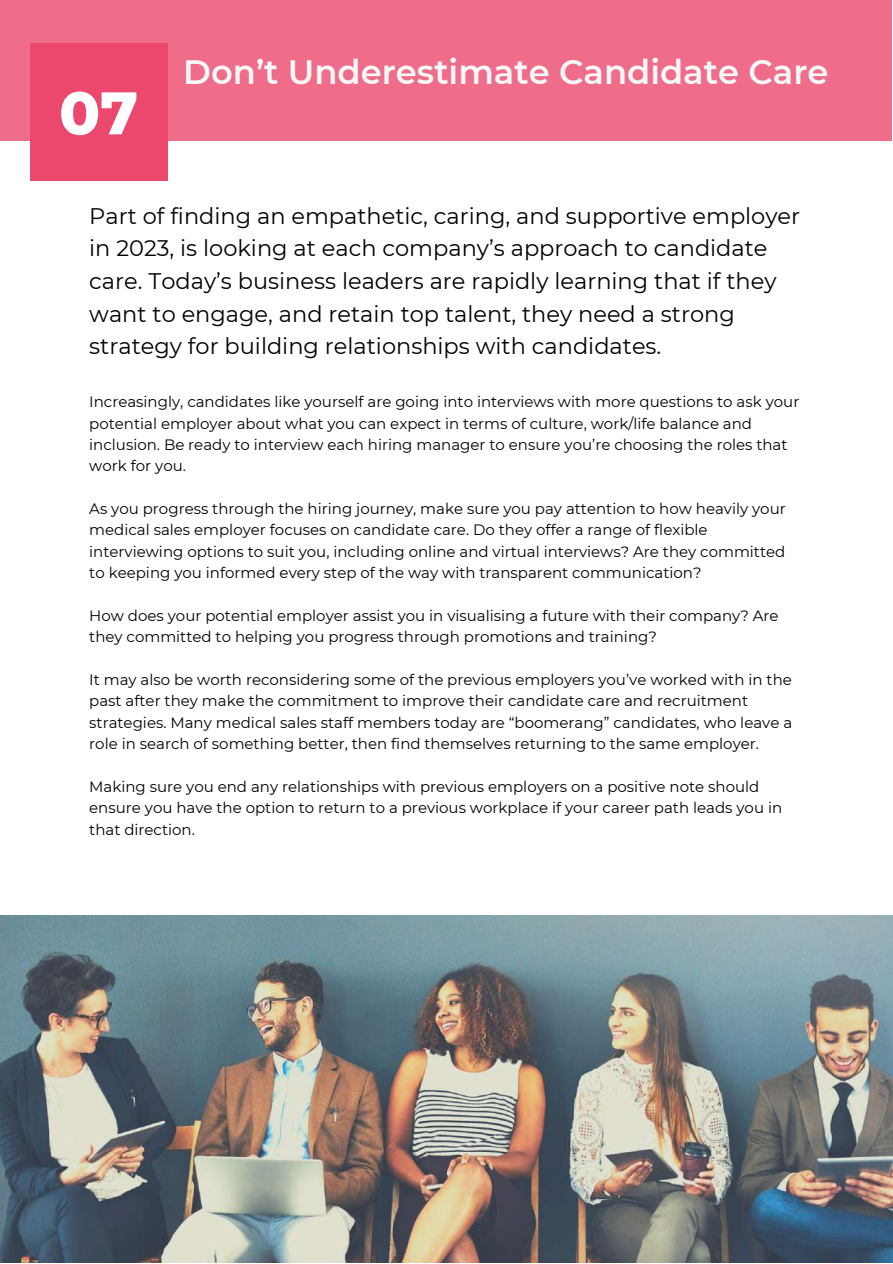
<style>
.page{position:relative;width:893px;height:1264px;background:#fff}
.page>*{position:absolute;margin:0;border:0;box-sizing:border-box;transform-origin:0 0}
.t1{font:800 60px "Montserrat";color:#fff}
.t2{font:600 33.75px "Montserrat";color:#f8f8f8}
.t3{font:22.5px/32.5px "Montserrat";color:#000}
.t4{font:15px/21.3px "Montserrat";color:#000}
</style>
<div class="page">
<div style="left:0;top:0;width:891px;height:140px;background:#ef6c8b"></div>
<div style="left:30px;top:43px;width:137px;height:138px;background:#ec486e"></div>
<img style="left:0;top:915px;width:892px;height:347px">
<h1 class="t1" style="left:59px;top:76px;width:80px">07</h1>
<h2 class="t2" style="left:183px;top:51px;width:646px">Don’t Underestimate Candidate Care</h2>
<p class="t3" style="left:89px;top:199px;width:712px">Part of finding an empathetic, caring, and supportive employer in 2023, is looking at each company’s approach to candidate care. Today’s business leaders are rapidly learning that if they want to engage, and retain top talent, they need a strong strategy for building relationships with candidates.</p>
<p class="t4" style="left:89px;top:391px;width:711px">Increasingly, candidates like yourself are going into interviews with more questions to ask your potential employer about what you can expect in terms of culture, work/life balance and inclusion. Be ready to interview each hiring manager to ensure you’re choosing the roles that work for you.</p>
<p class="t4" style="left:89px;top:498px;width:698px">As you progress through the hiring journey, make sure you pay attention to how heavily your medical sales employer focuses on candidate care. Do they offer a range of flexible interviewing options to suit you, including online and virtual interviews? Are they committed to keeping you informed every step of the way with transparent communication?</p>
<p class="t4" style="left:89px;top:605px;width:690px">How does your potential employer assist you in visualising a future with their company? Are they committed to helping you progress through promotions and training?</p>
<p class="t4" style="left:89px;top:669px;width:704px">It may also be worth reconsidering some of the previous employers you’ve worked with in the past after they make the commitment to improve their candidate care and recruitment strategies. Many medical sales staff members today are “boomerang” candidates, who leave a role in search of something better, then find themselves returning to the same employer.</p>
<p class="t4" style="left:89px;top:775px;width:694px">Making sure you end any relationships with previous employers on a positive note should ensure you have the option to return to a previous workplace if your career path leads you in that direction.</p>
</div>
